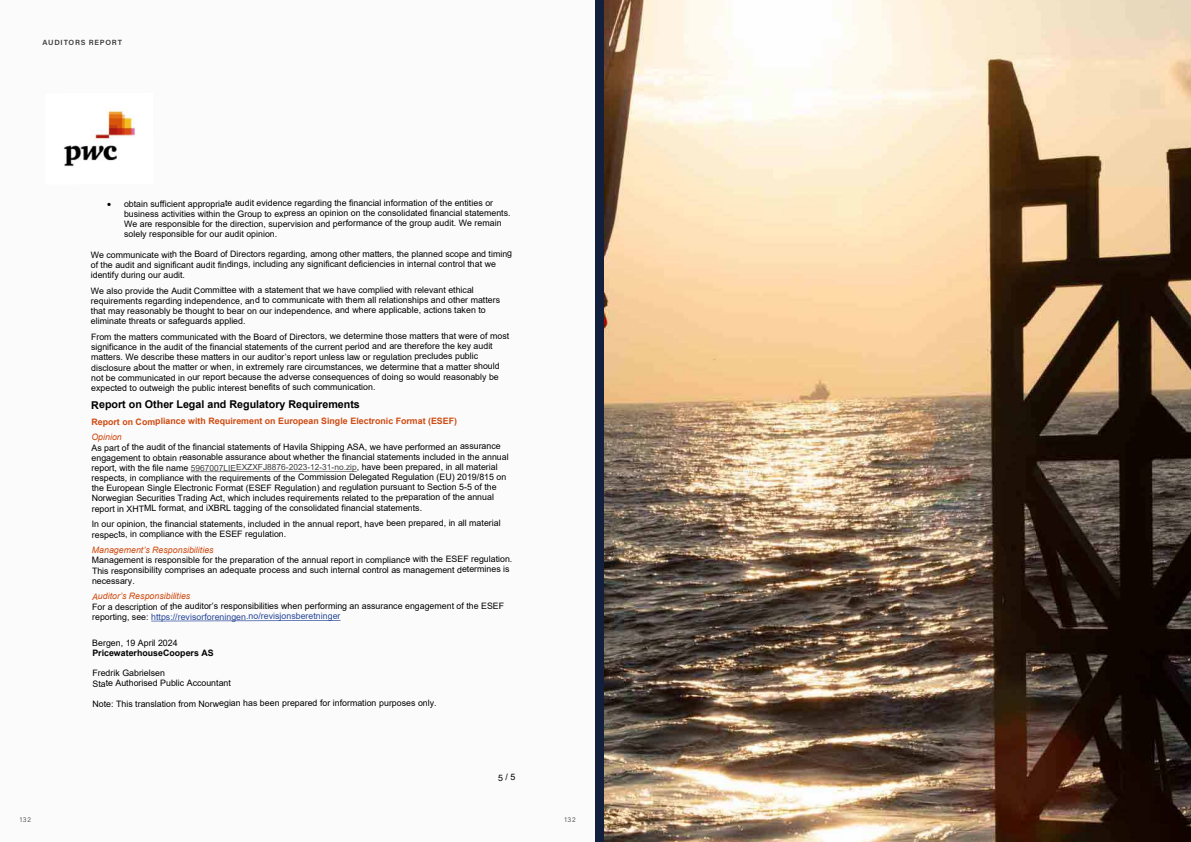
<style>
.page{position:relative;width:1191px;height:842px;background:#fbfbfb}
.page>*{position:absolute;margin:0;border:0;box-sizing:border-box;transform-origin:0 0}
.t1{font:700 10.7px "Arial";letter-spacing:-.005em;color:#000}
.t2{font:8.8px/10.2px "Arial";letter-spacing:-.005em;color:#000}
.t3{font:700 8.8px "Arial";letter-spacing:-.005em;color:#cf4a10}
.t4{font:italic 8.8px "Arial";color:#cf4a10}
.t5{font:700 8.8px "Arial";letter-spacing:-.005em;color:#000}
.t6{font:600 7.5px "Acumin Pro";letter-spacing:.1em;color:#373736}
.t7{font:300 7px "Acumin Pro";letter-spacing:.09em;color:#373736}
.s1{font-size:8.4px;color:#3e3e3f}
.s2{color:#264698}
</style>
<div class="page">
<img style="left:64px;top:110px;width:71px;height:57px">
<svg style="left:191px;top:471px;width:166px;height:1px"></svg>
<svg style="left:151px;top:620px;width:189px;height:1px"></svg>
<img style="left:605px;top:0;width:586px;height:842px">
<p class="t6" style="left:43px;top:37px;width:81px">AUDITORS REPORT</p>
<p class="t2" style="left:124px;top:198px;width:388px">obtain sufficient appropriate audit evidence regarding the financial information of the entities or business activities within the Group to express an opinion on the consolidated financial statements.<br>We are responsible for the direction, supervision and performance of the group audit. We remain solely responsible for our audit opinion.</p>
<p class="t2" style="left:91px;top:249px;width:423px">We communicate with the Board of Directors regarding, among other matters, the planned scope and timing of the audit and significant audit findings, including any significant deficiencies in internal control that we identify during our audit.</p>
<p class="t2" style="left:91px;top:285px;width:411px">We also provide the Audit Committee with a statement that we have complied with relevant ethical requirements regarding independence, and to communicate with them all relationships and other matters that may reasonably be thought to bear on our independence, and where applicable, actions taken to eliminate threats or safeguards applied.</p>
<p class="t2" style="left:91px;top:331px;width:420px">From the matters communicated with the Board of Directors, we determine those matters that were of most significance in the audit of the financial statements of the current period and are therefore the key audit matters. We describe these matters in our auditor’s report unless law or regulation precludes public disclosure about the matter or when, in extremely rare circumstances, we determine that a matter should not be communicated in our report because the adverse consequences of doing so would reasonably be expected to outweigh the public interest benefits of such communication.</p>
<p class="t1" style="left:91px;top:397px;width:270px">Report on Other Legal and Regulatory Requirements</p>
<p class="t3" style="left:91px;top:415px;width:367px">Report on Compliance with Requirement on European Single Electronic Format (ESEF)</p>
<p class="t4" style="left:91px;top:432px;width:32px">Opinion</p>
<p class="t2" style="left:91px;top:442px;width:419px">As part of the audit of the financial statements of Havila Shipping ASA, we have performed an assurance engagement to obtain reasonable assurance about whether the financial statements included in the annual report, with the file name <span class="s1">5967007LIEEXZXFJ8876-2023-12-31-no.zip</span>, have been prepared, in all material respects, in compliance with the requirements of the Commission Delegated Regulation (EU) 2019/815 on the European Single Electronic Format (ESEF Regulation) and regulation pursuant to Section 5-5 of the Norwegian Securities Trading Act, which includes requirements related to the preparation of the annual report in XHTML format, and iXBRL tagging of the consolidated financial statements.</p>
<p class="t2" style="left:92px;top:518px;width:410px;line-height:10.5px">In our opinion, the financial statements, included in the annual report, have been prepared, in all material respects, in compliance with the ESEF regulation.</p>
<p class="t4" style="left:92px;top:544px;width:123px">Management’s Responsibilities</p>
<p class="t2" style="left:92px;top:554px;width:422px;line-height:10.5px">Management is responsible for the preparation of the annual report in compliance with the ESEF regulation.<br>This responsibility comprises an adequate process and such internal control as management determines is necessary.</p>
<p class="t4" style="left:92px;top:590px;width:100px">Auditor’s Responsibilities</p>
<p class="t2" style="left:92px;top:601px;width:414px">For a description of the auditor’s responsibilities when performing an assurance engagement of the ESEF reporting, see: <span class="s2">https://revisorforeningen.no/revisjonsberetninger</span></p>
<p class="t2" style="left:92px;top:637px;width:87px">Bergen, 19 April 2024</p>
<p class="t5" style="left:92px;top:646px;width:123px">PricewaterhouseCoopers AS</p>
<p class="t2" style="left:92px;top:668px;width:140px">Fredrik Gabrielsen<br>State Authorised Public Accountant</p>
<p class="t2" style="left:93px;top:698px;width:346px">Note: This translation from Norwegian has been prepared for information purposes only.</p>
<p class="t2" style="left:498px;top:772px;width:19px">5 / 5</p>
<p class="t7" style="left:20px;top:814px;width:13px">132</p>
<p class="t7" style="left:564px;top:814px;width:13px">132</p>
</div>
